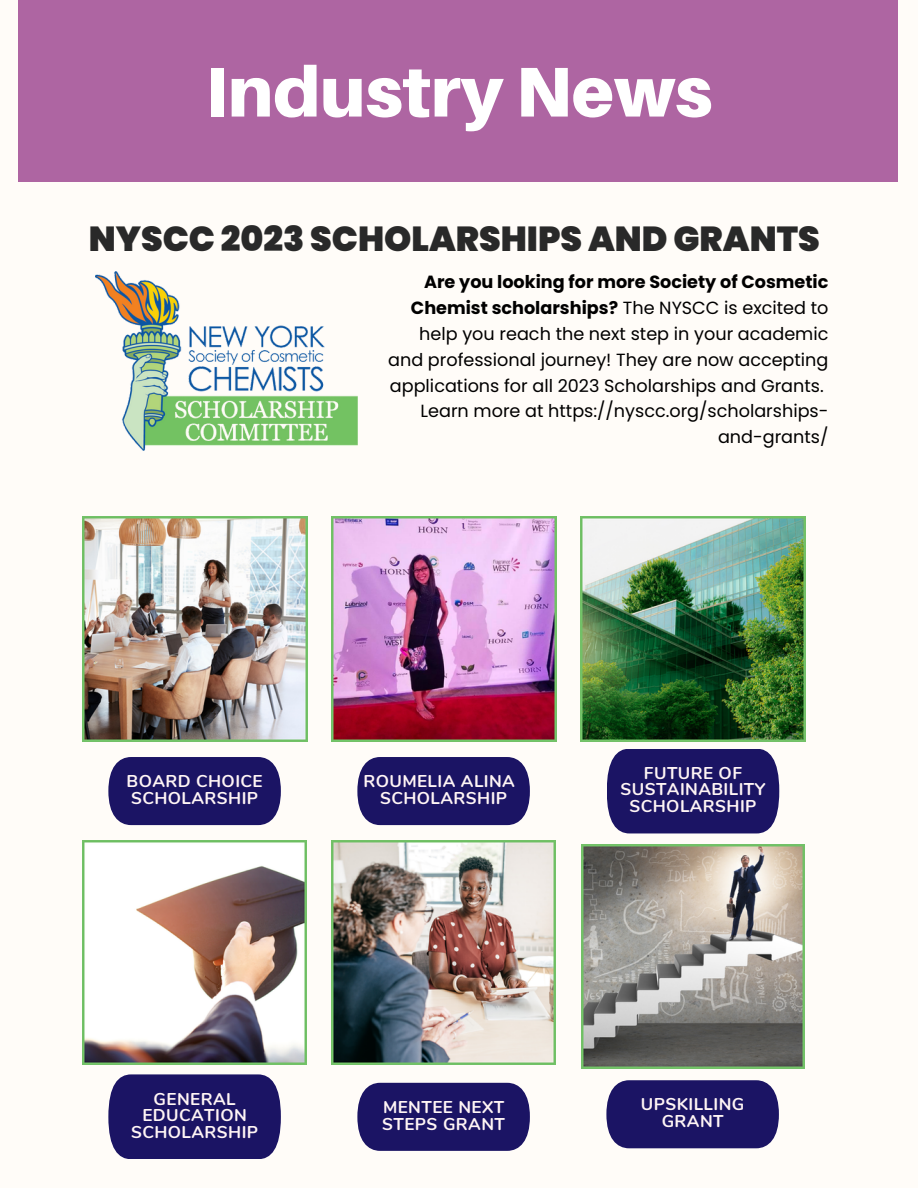
<style>
.page{position:relative;width:918px;height:1188px;background:#fffcf8}
.page>*{position:absolute;margin:0;border:0;box-sizing:border-box;transform-origin:0 0}
.t1{font:900 70.5px "Aileron";color:#fff}
.t2{font:900 34.65px "Poppins";color:#292929}
.t3{font:17.7px/26px "Poppins";color:#000;text-align:right}
.t4{font:700 17.1px/16.8px "Nunito";letter-spacing:.025em;color:#fff5f5;text-align:center}
.s1{font-weight:700}
</style>
<div class="page">
<div style="left:18px;top:0;width:880px;height:181px;background:#ae65a2"></div>
<img style="left:95px;top:272px;width:262px;height:179px">
<img style="left:82px;top:516px;width:225px;height:225px">
<div style="left:108px;top:757px;width:173px;height:68px;background:#1b1464"></div>
<img style="left:331px;top:516px;width:225px;height:225px">
<div style="left:357px;top:757px;width:173px;height:68px;background:#1b1464"></div>
<img style="left:581px;top:516px;width:225px;height:225px">
<div style="left:607px;top:749px;width:172px;height:84px;background:#1b1464"></div>
<img style="left:82px;top:841px;width:224px;height:224px">
<div style="left:108px;top:1074px;width:173px;height:85px;background:#1b1464"></div>
<img style="left:331px;top:841px;width:224px;height:224px">
<svg style="left:357px;top:1083px;width:173px;height:68px;background:#26206b"></svg>
<img style="left:581px;top:845px;width:224px;height:224px">
<div style="left:606px;top:1080px;width:173px;height:68px;background:#1b1464"></div>
<p class="t1" style="left:206px;top:48px;width:508px">Industry News</p>
<p class="t2" style="left:89px;top:215px;width:732px">NYSCC 2023 SCHOLARSHIPS AND GRANTS</p>
<p class="t3" style="left:388px;top:269px;width:442px"><span class="s1">Are you looking for more Society of Cosmetic Chemist scholarships?</span> The NYSCC is excited to help you reach the next step in your academic and professional journey! They are now accepting applications for all 2023 Scholarships and Grants.</p>
<p class="t3" style="left:421px;top:398px;width:409px">Learn more at https://nyscc.org/scholarships&shy;and-grants/</p>
<p class="t4" style="left:127px;top:773px;width:138px;text-align:left">BOARD CHOICE<br>SCHOLARSHIP</p>
<p class="t4" style="left:363px;top:773px;width:153px">ROUMELIA ALINA<br>SCHOLARSHIP</p>
<p class="t4" style="left:621px;top:765px;width:146px">FUTURE OF<br>SUSTAINABILITY<br>SCHOLARSHIP</p>
<p class="t4" style="left:131px;top:1090px;width:129px">GENERAL<br>EDUCATION<br>SCHOLARSHIP</p>
<p class="t4" style="left:382px;top:1099px;width:124px;text-align:left">MENTEE NEXT<br>STEPS GRANT</p>
<p class="t4" style="left:641px;top:1096px;width:105px">UPSKILLING<br>GRANT</p>
</div>
